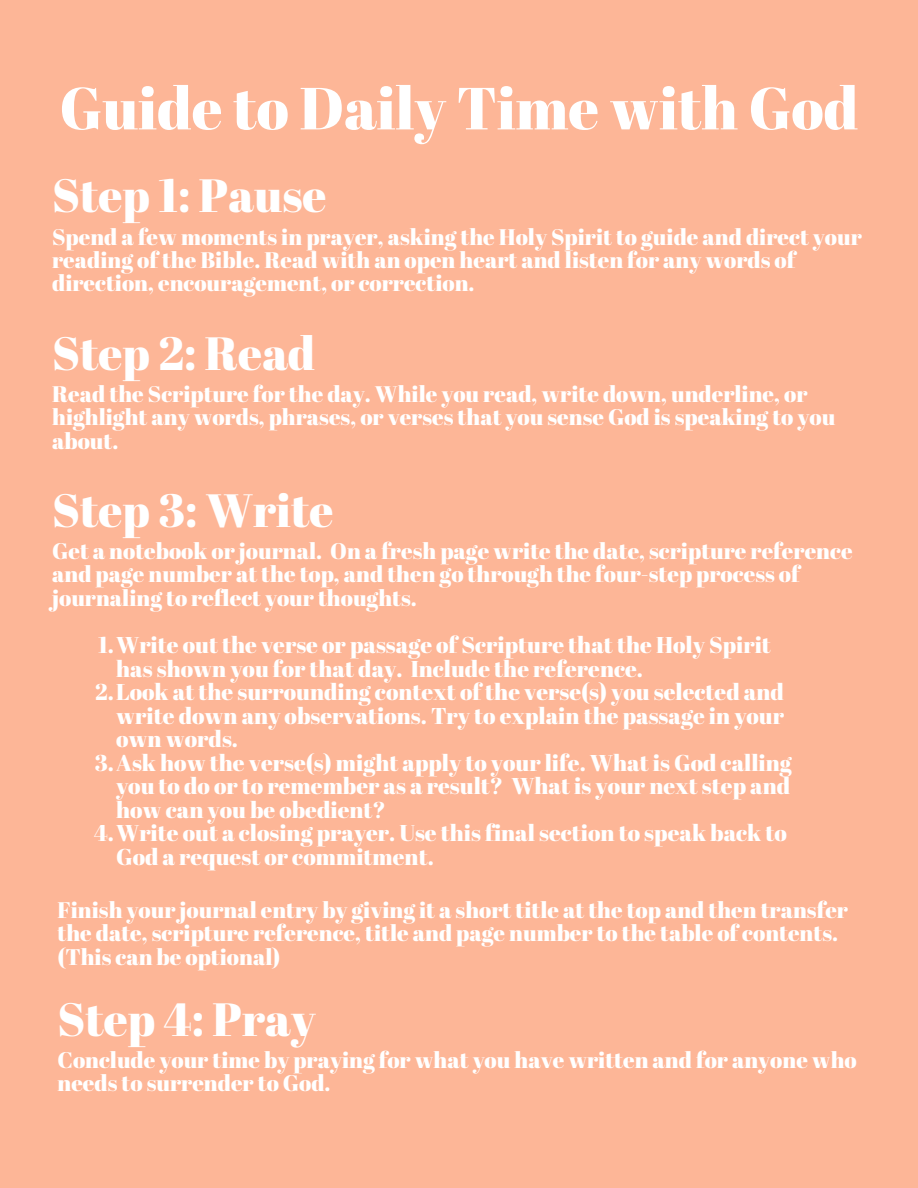
<style>
.page{position:relative;width:918px;height:1188px;background:#fdb697}
.page>*{position:absolute;margin:0;border:0;box-sizing:border-box;transform-origin:0 0}
.t1{font:59.25px "Abril Fatface";color:#fff}
.t2{font:46.65px "Abril Fatface";color:#fff}
.t3{font:22.8px "Abril Fatface";color:#fff}
.t4{font:22.5px/23.4px "Abril Fatface";color:#fff}
</style>
<div class="page">
<h1 class="t1" style="left:60px;top:67px;width:800px">Guide to Daily Time with God</h1>
<h2 class="t2" style="left:52px;top:163px;width:276px">Step 1: Pause</h2>
<p class="t4" style="left:52px;top:224px;width:811px">Spend a few moments in prayer, asking the Holy Spirit to guide and direct your reading of the Bible. Read with an open heart and listen for any words of direction, encouragement, or correction.</p>
<h2 class="t2" style="left:52px;top:320px;width:265px">Step 2: Read</h2>
<p class="t4" style="left:52px;top:382px;width:785px">Read the Scripture for the day. While you read, write down, underline, or highlight any words, phrases, or verses that you sense God is speaking to you about.</p>
<h2 class="t2" style="left:52px;top:478px;width:283px">Step 3: Write</h2>
<p class="t4" style="left:52px;top:539px;width:802px">Get a notebook or journal. On a fresh page write the date, scripture reference and page number at the top, and then go through the four-step process of journaling to reflect your thoughts.</p>
<p class="t3" style="left:98px;top:629px;width:674px">1.Write out the verse or passage of Scripture that the Holy Spirit</p>
<p class="t3" style="left:116px;top:653px;width:528px">has shown you for that day. Include the reference.</p>
<p class="t3" style="left:95px;top:676px;width:690px">2.Look at the surrounding context of the verse(s) you selected and</p>
<p class="t3" style="left:116px;top:700px;width:669px">write down any observations. Try to explain the passage in your</p>
<p class="t3" style="left:116px;top:723px;width:123px">own words.</p>
<p class="t3" style="left:95px;top:747px;width:699px">3.Ask how the verse(s) might apply to your life. What is God calling</p>
<p class="t3" style="left:116px;top:770px;width:676px">you to do or to remember as a result? What is your next step and</p>
<p class="t3" style="left:116px;top:794px;width:271px">how can you be obedient?</p>
<p class="t3" style="left:94px;top:817px;width:694px">4.Write out a closing prayer. Use this final section to speak back to</p>
<p class="t3" style="left:116px;top:841px;width:319px">God a request or commitment.</p>
<p class="t4" style="left:57px;top:897px;width:792px">Finish your journal entry by giving it a short title at the top and then transfer the date, scripture reference, title and page number to the table of contents. (This can be optional)</p>
<h2 class="t2" style="left:57px;top:987px;width:260px">Step 4: Pray</h2>
<p class="t4" style="left:57px;top:1048px;width:801px">Conclude your time by praying for what you have written and for anyone who needs to surrender to God.</p>
</div>
